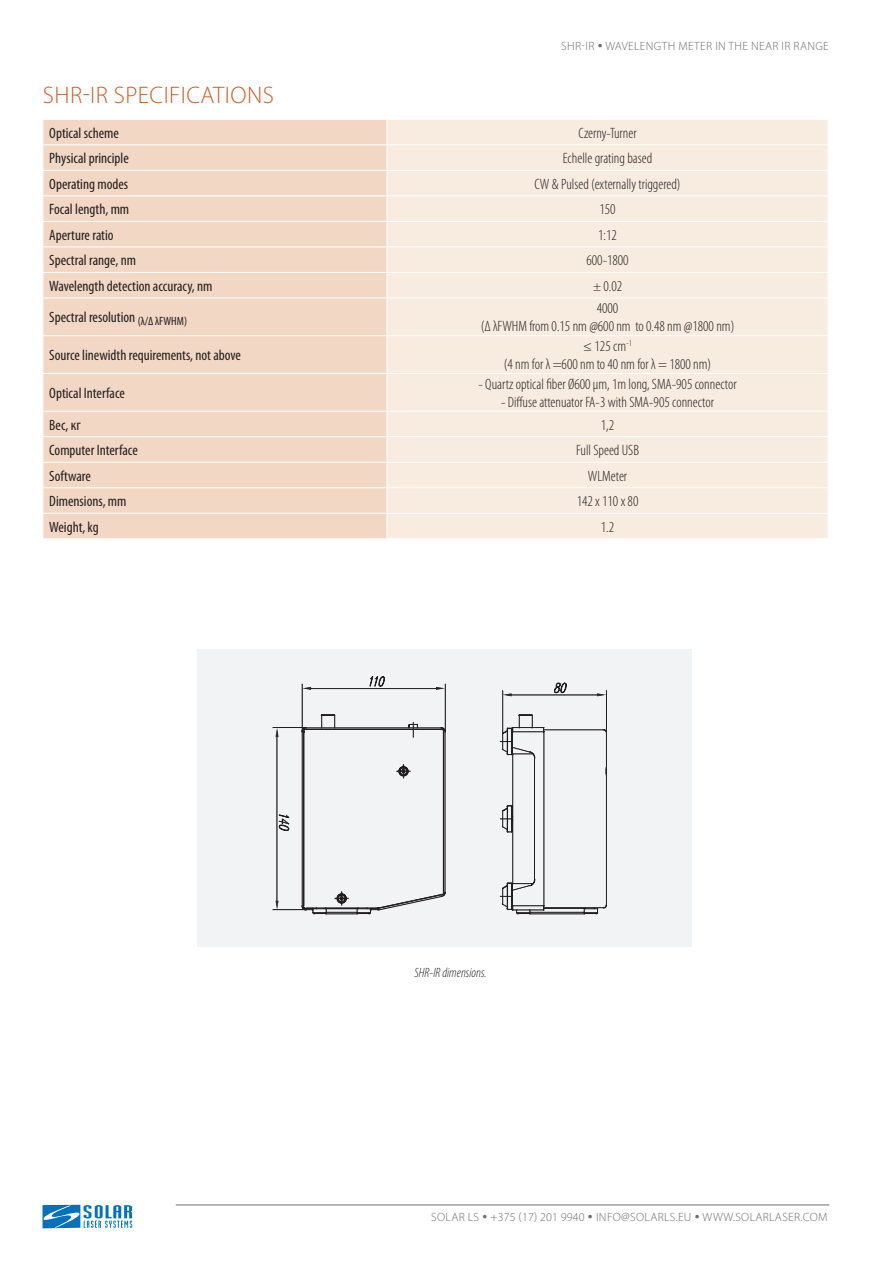
<style>
.page{position:relative;width:893px;height:1263px;background:#fff}
.page>*{position:absolute;margin:0;border:0;box-sizing:border-box;transform-origin:0 0}
.t1{font:300 24px "Myriad Pro";letter-spacing:.02em;color:#c86128}
.t2{font:300 condensed 15px/18px "Myriad Pro";color:#231f20;text-align:center}
.t3{font:condensed 15px "Myriad Pro";color:#231f20}
.t4{font:italic 300 condensed 13.5px "Myriad Pro";color:#231f20}
.t5{font:300 12px "Myriad Pro";letter-spacing:.03em;color:#6c6d70}
.s1{font-size:13.5px}
</style>
<div class="page">
<hr style="left:176px;top:1205px;width:653px;height:1px;background:#6c6d70">
<svg style="left:43px;top:1205px;width:89px;height:23px"></svg>
<div style="left:44px;top:120px;width:343px;height:418px;background:#f1d7c4"></div>
<div style="left:388px;top:120px;width:440px;height:418px;background:#f8ebdf"></div>
<hr style="left:43px;top:144px;width:344px;height:1px;background:#fff">
<hr style="left:387px;top:144px;width:441px;height:1px;background:#fff">
<hr style="left:43px;top:170px;width:344px;height:1px;background:#fff">
<hr style="left:387px;top:170px;width:441px;height:1px;background:#fff">
<hr style="left:43px;top:195px;width:344px;height:1px;background:#fff">
<hr style="left:387px;top:195px;width:441px;height:1px;background:#fff">
<hr style="left:43px;top:221px;width:344px;height:1px;background:#fff">
<hr style="left:387px;top:221px;width:441px;height:1px;background:#fff">
<hr style="left:43px;top:246px;width:344px;height:1px;background:#fff">
<hr style="left:387px;top:246px;width:441px;height:1px;background:#fff">
<hr style="left:43px;top:272px;width:344px;height:1px;background:#fff">
<svg style="left:43px;top:120px;width:1px;height:178px"></svg>
<hr style="left:387px;top:272px;width:441px;height:1px;background:#fff">
<svg style="left:387px;top:120px;width:1px;height:178px"></svg>
<hr style="left:43px;top:298px;width:344px;height:1px;background:#fff">
<hr style="left:387px;top:298px;width:441px;height:1px;background:#fff">
<hr style="left:43px;top:335px;width:344px;height:1px;background:#fff">
<hr style="left:387px;top:335px;width:441px;height:1px;background:#fff">
<hr style="left:43px;top:373px;width:344px;height:1px;background:#fff">
<hr style="left:387px;top:373px;width:441px;height:1px;background:#fff">
<hr style="left:43px;top:411px;width:344px;height:1px;background:#fff">
<hr style="left:387px;top:411px;width:441px;height:1px;background:#fff">
<hr style="left:43px;top:436px;width:344px;height:1px;background:#fff">
<hr style="left:387px;top:436px;width:441px;height:1px;background:#fff">
<hr style="left:43px;top:462px;width:344px;height:1px;background:#fff">
<hr style="left:387px;top:462px;width:441px;height:1px;background:#fff">
<hr style="left:43px;top:487px;width:344px;height:1px;background:#fff">
<hr style="left:387px;top:487px;width:441px;height:1px;background:#fff">
<hr style="left:43px;top:513px;width:344px;height:1px;background:#fff">
<svg style="left:43px;top:412px;width:1px;height:126px"></svg>
<hr style="left:387px;top:513px;width:441px;height:1px;background:#fff">
<svg style="left:387px;top:412px;width:1px;height:126px"></svg>
<div style="left:197px;top:649px;width:495px;height:298px;background:#f2f3f4"></div>
<svg style="left:272px;top:676px;width:336px;height:239px"></svg>
<p class="t5" style="left:561px;top:39px;width:269px">SHR-IR • WAVELENGTH METER IN THE NEAR IR RANGE</p>
<h1 class="t1" style="left:43px;top:81px;width:233px">SHR-IR SPECIFICATIONS</h1>
<p class="t3" style="left:49px;top:124px;width:71px">Optical scheme</p>
<p class="t2" style="left:578px;top:124px;width:60px">Czerny-Turner</p>
<p class="t3" style="left:49px;top:149px;width:81px">Physical principle</p>
<p class="t2" style="left:563px;top:149px;width:91px">Echelle grating based</p>
<p class="t3" style="left:49px;top:175px;width:80px">Operating modes</p>
<p class="t2" style="left:534px;top:175px;width:148px">CW &amp; Pulsed (externally triggered)</p>
<p class="t3" style="left:49px;top:200px;width:82px">Focal length, mm</p>
<p class="t2" style="left:599px;top:200px;width:18px">150</p>
<p class="t3" style="left:49px;top:226px;width:66px">Aperture ratio</p>
<p class="t2" style="left:598px;top:226px;width:20px">1:12</p>
<p class="t3" style="left:49px;top:251px;width:88px">Spectral range, nm</p>
<p class="t2" style="left:586px;top:251px;width:44px">600-1800</p>
<p class="t3" style="left:49px;top:277px;width:165px">Wavelength detection accuracy, nm</p>
<p class="t2" style="left:593px;top:277px;width:31px"><span class="s1">±</span> 0.02</p>
<p class="t3" style="left:49px;top:308px;width:139px">Spectral resolution <sub>(λ/Δ</sub> <sub>λFWHM)</sub></p>
<p class="t2" style="left:481px;top:299px;width:255px">4000<br>(Δ λFWHM from 0.15 nm @600 nm to 0.48 nm @1800 nm)</p>
<p class="t3" style="left:49px;top:346px;width:193px">Source linewidth requirements, not above</p>
<p class="t2" style="left:504px;top:337px;width:209px">≤ 125 cm<sup>-1<br></sup>(4 nm for λ =600 nm to 40 nm for λ = 1800 nm)</p>
<p class="t3" style="left:49px;top:384px;width:77px">Optical Interface</p>
<p class="t2" style="left:479px;top:375px;width:260px">- Quartz optical fiber Ø600 µm, 1m long, SMA-905 connector</p>
<p class="t2" style="left:501px;top:393px;width:214px">- Diffuse attenuator FA-3 with SMA-905 connector</p>
<p class="t3" style="left:49px;top:416px;width:33px">Вес, кг</p>
<p class="t2" style="left:601px;top:416px;width:15px">1,2</p>
<p class="t3" style="left:49px;top:441px;width:90px">Computer Interface</p>
<p class="t2" style="left:576px;top:441px;width:64px">Full Speed USB</p>
<p class="t3" style="left:49px;top:467px;width:43px">Software</p>
<p class="t2" style="left:588px;top:467px;width:41px">WLMeter</p>
<p class="t3" style="left:49px;top:492px;width:79px">Dimensions, mm</p>
<p class="t2" style="left:577px;top:492px;width:63px">142 x 110 x 80</p>
<p class="t3" style="left:49px;top:518px;width:51px">Weight, kg</p>
<p class="t2" style="left:601px;top:518px;width:15px">1.2</p>
<p class="t4" style="left:414px;top:965px;width:74px">SHR-IR dimensions.</p>
<p class="t5" style="left:431px;top:1210px;width:398px">SOLAR LS • +375 (17) 201 9940 • INFO@SOLARLS.EU • WWW.SOLARLASER.COM</p>
</div>
